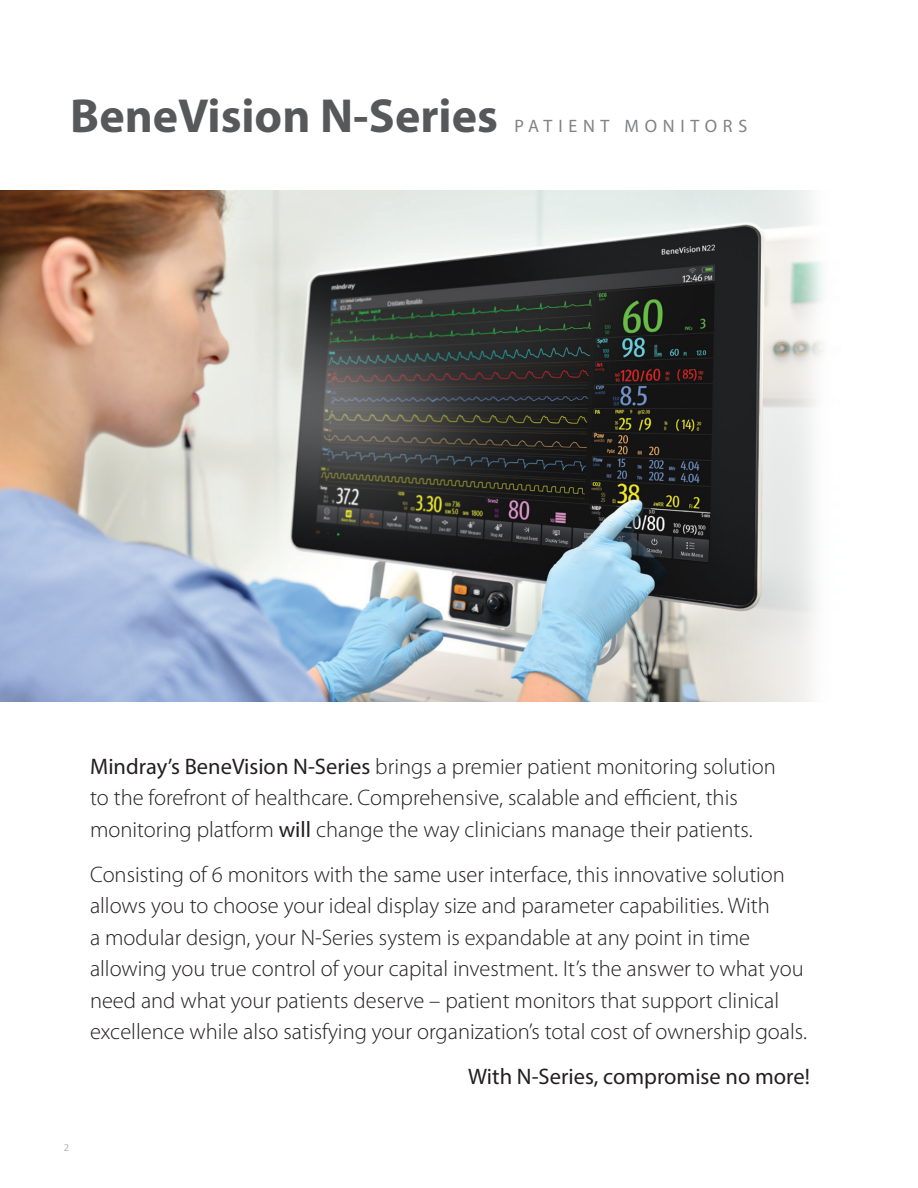
<style>
.page{position:relative;width:918px;height:1188px;background:#fff}
.page>*{position:absolute;margin:0;border:0;box-sizing:border-box;transform-origin:0 0}
.t1{font:700 48px "Myriad Pro";color:#57585a}
.t2{font:300 22.5px/31.5px "Myriad Pro";color:#231f20}
.t3{font:22.5px "Myriad Pro";color:#231f20}
.t4{font:10.5px "Myriad Pro";color:#b4b5b8}
.s1{font-weight:400;font-size:18px;color:#808285}
.s2{font-weight:400}
</style>
<div class="page">
<img style="left:0;top:190px;width:823px;height:512px">
<h1 class="t1" style="left:70px;top:85px;width:679px">BeneVision N-Series <span class="s1">P A T I E N T M O N I T O R S</span></h1>
<p class="t2" style="left:90px;top:751px;width:687px"><span class="s2">Mindray’s BeneVision N-Series</span> brings a premier patient monitoring solution to the forefront of healthcare. Comprehensive, scalable and efficient, this monitoring platform <span class="s2">will</span> change the way clinicians manage their patients.</p>
<p class="t2" style="left:90px;top:859px;width:719px">Consisting of 6 monitors with the same user interface, this innovative solution allows you to choose your ideal display size and parameter capabilities. With<br>a modular design, your N-Series system is expandable at any point in time allowing you true control of your capital investment. It’s the answer to what you need and what your patients deserve – patient monitors that support clinical excellence while also satisfying your organization’s total cost of ownership goals.</p>
<p class="t3" style="left:468px;top:1063px;width:343px">With N-Series, compromise no more!</p>
<p class="t4" style="left:64px;top:1141px;width:7px">2</p>
</div>
